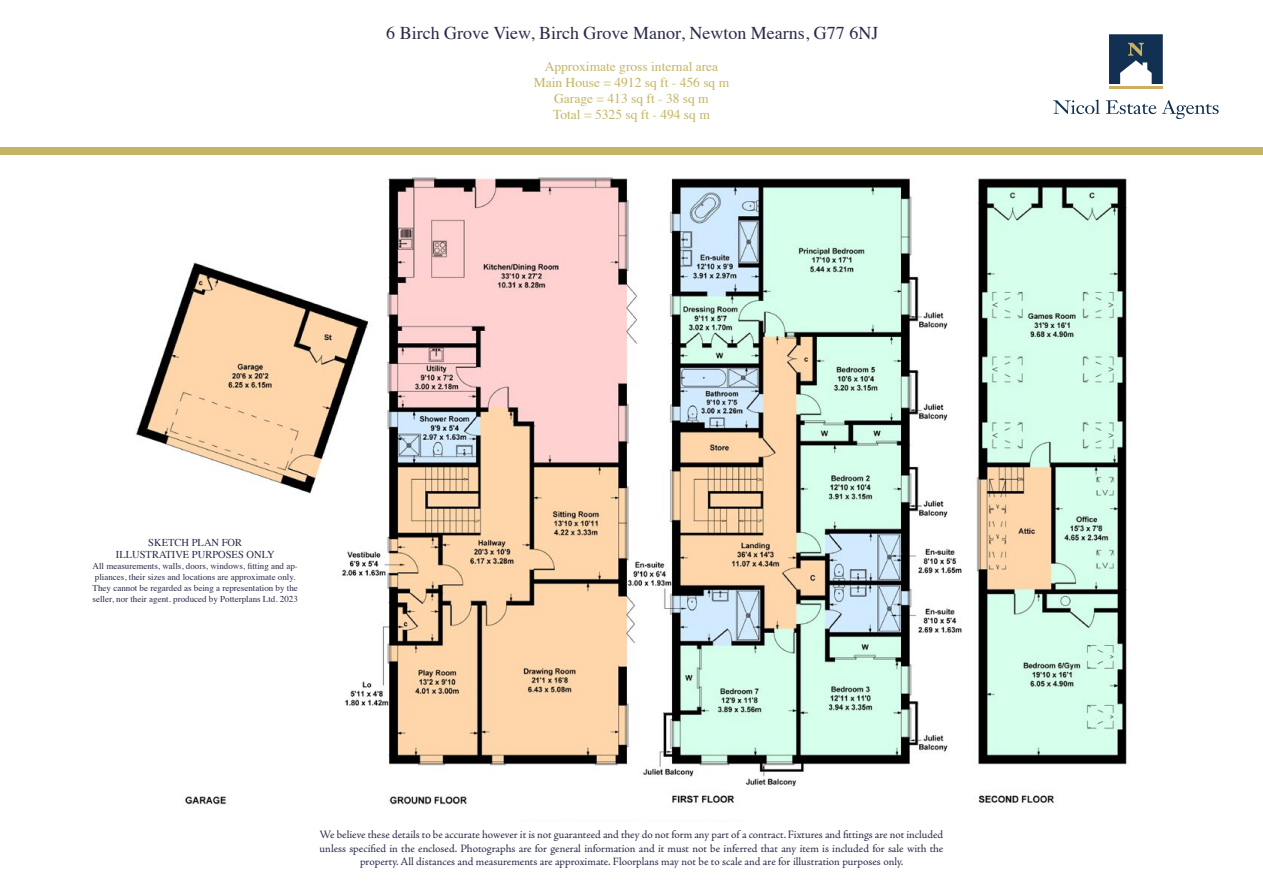
<style>
.page{position:relative;width:1263px;height:893px;background:#fff}
.page>*{position:absolute;margin:0;border:0;box-sizing:border-box;transform-origin:0 0}
.t1{font:18px "Times";color:#282a49}
.t2{font:13.5px/16.2px "Times";color:#c4b463;text-align:center}
.t3{font:11.25px/13.5px "Adobe Jenson Pro";letter-spacing:-.005em;color:#282a49;text-align:center}
.t4{font:10.5px/12.6px "Times";color:#282a49;text-align:center}
.t5{font:9px/10.8px "Times";color:#282a49}
</style>
<div class="page">
<img style="left:135px;top:177px;width:992px;height:628px">
<div style="left:1px;top:148px;width:1262px;height:7px;background:#c4b463"></div>
<div style="left:43px;top:176px;width:93px;height:44px;background:#fff"></div>
<svg style="left:1053px;top:99px;width:47px;height:15px"></svg>
<svg style="left:1106px;top:100px;width:50px;height:14px"></svg>
<svg style="left:1162px;top:100px;width:56px;height:19px"></svg>
<svg style="left:1109px;top:34px;width:54px;height:50px"></svg>
<hr style="left:1109px;top:86px;width:54px;height:3px;background:#cdae63">
<h1 class="t1" style="left:386px;top:16px;width:494px">6 Birch Grove View, Birch Grove Manor, Newton Mearns, G77 6NJ</h1>
<p class="t2" style="left:534px;top:57px;width:197px">Approximate gross internal area<br>Main House = 4912 sq ft - 456 sq m<br>Garage = 413 sq ft - 38 sq m<br>Total = 5325 sq ft - 494 sq m</p>
<p class="t4" style="left:116px;top:535px;width:160px">SKETCH PLAN FOR<br>ILLUSTRATIVE PURPOSES ONLY</p>
<p class="t5" style="left:93px;top:560px;width:207px">All measurements, walls, doors, windows, fitting and ap&shy;pliances, their sizes and locations are approximate only.<br>They cannot be regarded as being a representation by the seller, nor their agent. produced by Potterplans Ltd. 2023</p>
<p class="t3" style="left:320px;top:828px;width:625px">We believe these details to be accurate however it is not guaranteed and they do not form any part of a contract. Fixtures and fittings are not included unless specified in the enclosed. Photographs are for general information and it must not be inferred that any item is included for sale with the property. All distances and measurements are approximate. Floorplans may not be to scale and are for illustration purposes only.</p>
</div>
